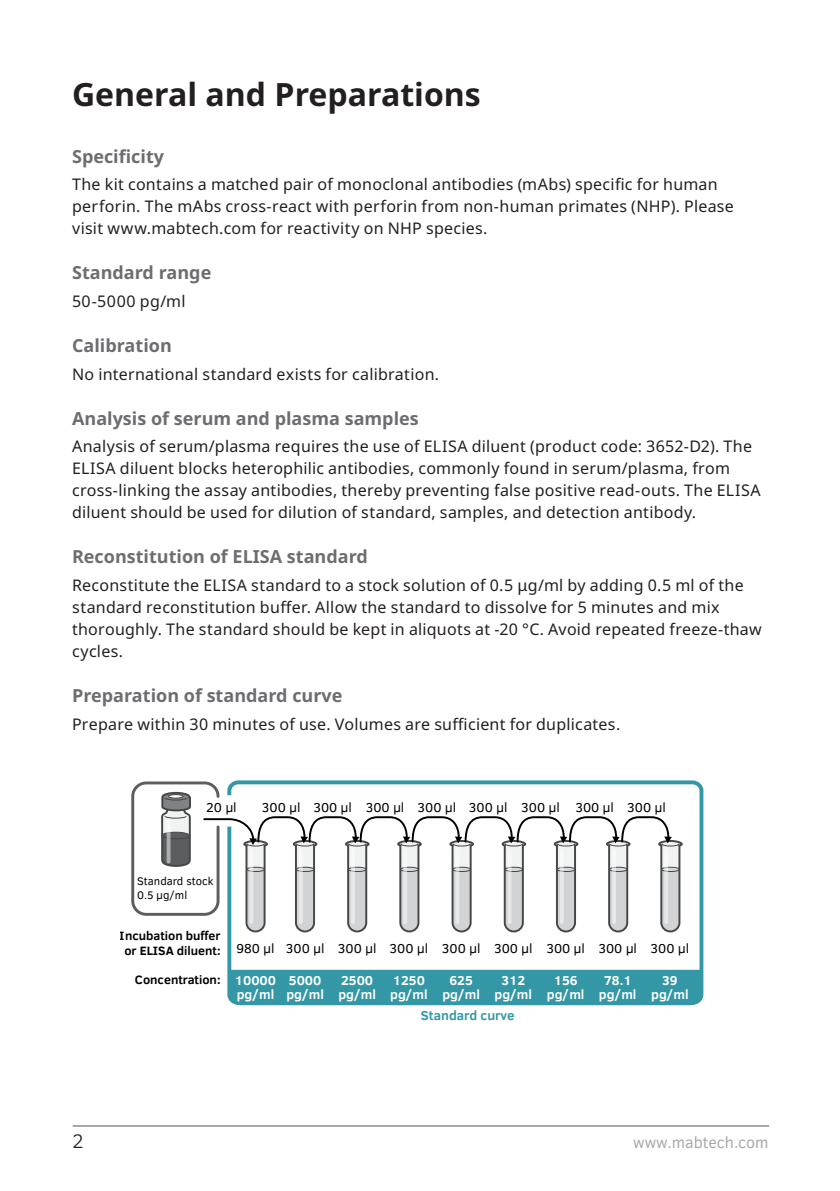
<style>
.page{position:relative;width:840px;height:1191px;background:#fff}
.page>*{position:absolute;margin:0;border:0;box-sizing:border-box;transform-origin:0 0}
.t1{font:700 32px "Noto Sans";color:#231f20}
.Page-number{font:300 20px "Clear Sans";color:#231f20}
.t2{font:700 18px "Noto Sans";color:#6c6d70}
.body{font:16px/22px "Noto Sans";letter-spacing:.015em;color:#231f20}
.t3{font:16px "Clear Sans";color:#a8a9ad}
.t4{font:13.2px "Clear Sans";color:#000}
.t5{font:700 13.2px/14px "Clear Sans";color:#fff;text-align:center}
.t6{font:700 13.2px "Clear Sans";color:#3397a5}
.t7{font:700 12.4px "Clear Sans";color:#000}
.t8{font:11.2px/13.4px "Clear Sans";color:#000}
</style>
<div class="page">
<hr style="left:73px;top:1125px;width:695px;height:2px;background:#231f20">
<div style="left:232px;top:969px;width:469px;height:36px;background:#3397a5"></div>
<div style="left:227px;top:780px;width:476px;height:224px;border:4px solid #3397a5;border-radius:9px"></div>
<svg style="left:161px;top:791px;width:30px;height:76px"></svg>
<svg style="left:166px;top:821px;width:4px;height:40px"></svg>
<div style="left:131px;top:781px;width:88px;height:134px;border:3px solid #5c5d60;border-radius:13px"></div>
<svg style="left:202px;top:815px;width:481px;height:118px"></svg>
<h1 class="t1" style="left:72px;top:76px;width:410px">General and Preparations</h1>
<h2 class="t2" style="left:72px;top:146px;width:93px">Specificity</h2>
<p class="body" style="left:72px;top:174px;width:663px">The kit contains a matched pair of monoclonal antibodies (mAbs) specific for human perforin. The mAbs cross-react with perforin from non-human primates (NHP). Please visit www.mabtech.com for reactivity on NHP species.</p>
<h2 class="t2" style="left:72px;top:262px;width:141px">Standard range</h2>
<p class="body" style="left:72px;top:290px;width:115px">50-5000 pg/ml</p>
<h2 class="t2" style="left:72px;top:335px;width:101px">Calibration</h2>
<p class="body" style="left:72px;top:363px;width:368px">No international standard exists for calibration.</p>
<h2 class="t2" style="left:72px;top:408px;width:348px">Analysis of serum and plasma samples</h2>
<p class="body" style="left:72px;top:436px;width:689px">Analysis of serum/plasma requires the use of ELISA diluent (product code: 3652-D2). The ELISA diluent blocks heterophilic antibodies, commonly found in serum/plasma, from cross-linking the assay antibodies, thereby preventing false positive read-outs. The ELISA diluent should be used for dilution of standard, samples, and detection antibody.</p>
<h2 class="t2" style="left:72px;top:547px;width:297px">Reconstitution of ELISA standard</h2>
<p class="body" style="left:72px;top:574px;width:690px">Reconstitute the ELISA standard to a stock solution of 0.5 μg/ml by adding 0.5 ml of the standard reconstitution buffer. Allow the standard to dissolve for 5 minutes and mix thoroughly. The standard should be kept in aliquots at -20 °C. Avoid repeated freeze-thaw cycles.</p>
<h2 class="t2" style="left:72px;top:685px;width:272px">Preparation of standard curve</h2>
<p class="body" style="left:72px;top:713px;width:549px">Prepare within 30 minutes of use. Volumes are sufficient for duplicates.</p>
<p class="t4" style="left:206px;top:799px;width:32px">20 µl</p>
<p class="t8" style="left:137px;top:874px;width:78px">Standard stock<br>0.5 µg/ml</p>
<p class="t7" style="left:120px;top:926px;width:102px">Incubation buffer</p>
<p class="t4" style="left:262px;top:799px;width:91px">300 µl 300 µl</p>
<p class="t4" style="left:365px;top:799px;width:301px">300 µl 300 µl 300 µl 300 µl 300 µl 300 µl</p>
<p class="t7" style="left:124px;top:941px;width:97px">or ELISA diluent:</p>
<p class="t7" style="left:135px;top:971px;width:87px">Concentration:</p>
<p class="t4" style="left:236px;top:940px;width:40px">980 µl</p>
<p class="t5" style="left:235px;top:972px;width:43px;text-align:left">10000 pg/ml</p>
<p class="t5" style="left:338px;top:972px;width:39px;text-align:left">2500 pg/ml</p>
<p class="t5" style="left:390px;top:972px;width:39px;text-align:left">1250 pg/ml</p>
<p class="t5" style="left:442px;top:972px;width:39px">625 pg/ml</p>
<p class="t5" style="left:494px;top:972px;width:39px">312 pg/ml</p>
<p class="t5" style="left:546px;top:972px;width:39px">156 pg/ml</p>
<p class="t5" style="left:598px;top:972px;width:39px">78.1 pg/ml</p>
<p class="t5" style="left:650px;top:972px;width:39px">39 pg/ml</p>
<p class="t4" style="left:286px;top:940px;width:92px">300 µl 300 µl</p>
<p class="t4" style="left:389px;top:940px;width:301px">300 µl 300 µl 300 µl 300 µl 300 µl 300 µl</p>
<p class="t5" style="left:286px;top:972px;width:39px;text-align:left">5000 pg/ml</p>
<p class="t6" style="left:421px;top:1006px;width:95px">Standard curve</p>
<p class="Page-number" style="left:72px;top:1128px;width:13px">2</p>
<p class="t3" style="left:633px;top:1131px;width:137px">www.mabtech.com</p>
</div>
